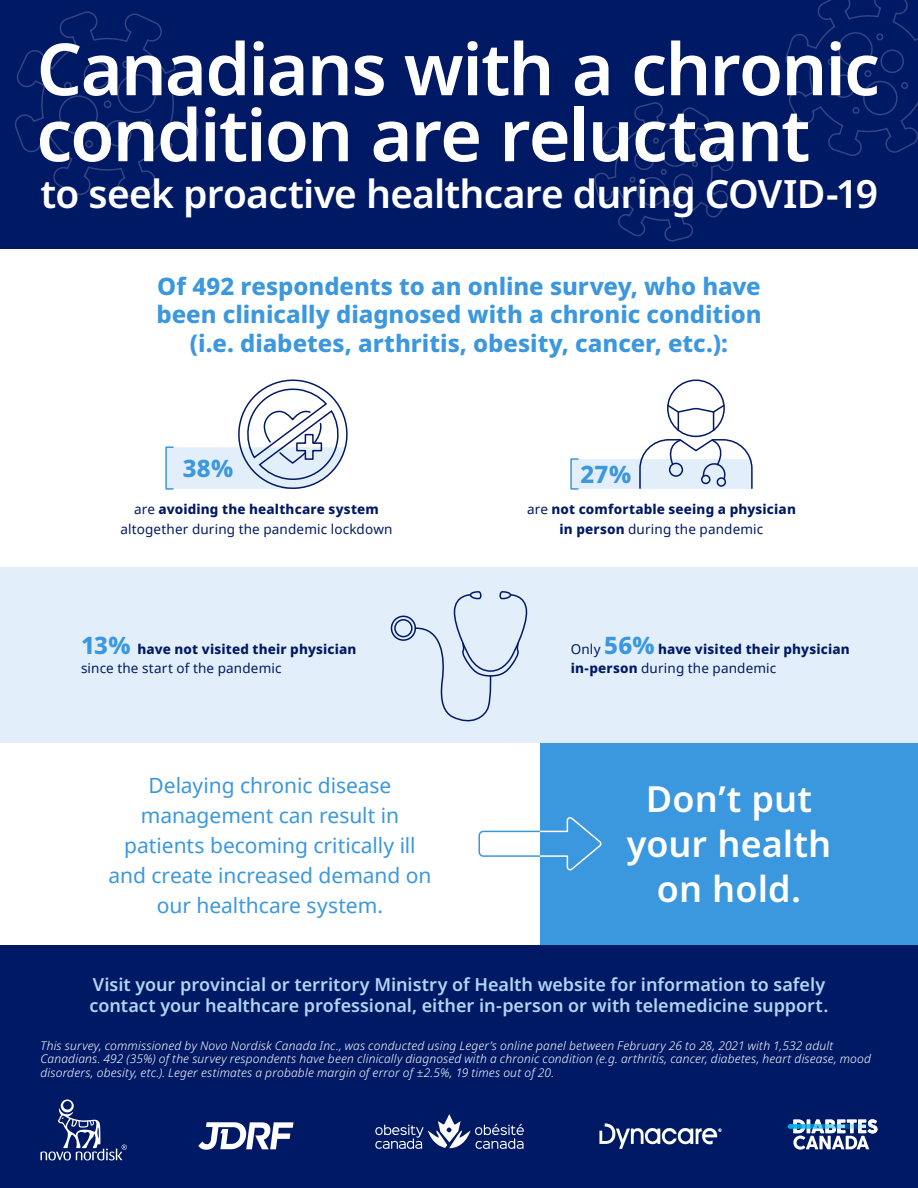
<style>
.page{position:relative;width:918px;height:1188px;background:#fff}
.page>*{position:absolute;margin:0;border:0;box-sizing:border-box;transform-origin:0 0}
.t1{font:600 72px/66px "Noto Sans";letter-spacing:-.025em;color:#fff}
.t2{font:600 39px "Noto Sans";letter-spacing:-.02em;color:#fff}
.t3{font:600 36px/45px "Noto Sans";letter-spacing:.005em;color:#fff;text-align:center}
.t4{font:800 24px/28.5px "Noto Sans";color:#3b97de;text-align:center}
.t5{font:21px/30px "Noto Sans";letter-spacing:-.005em;color:#3b97de;text-align:center}
.t6{font:600 18px/21px "Noto Sans";letter-spacing:-.005em;color:#b1d5f2}
.t7{font:800 13.5px/19.5px "Noto Sans";letter-spacing:.01em;color:#001965}
.t8{font:13.5px/19.5px "Noto Sans";letter-spacing:.015em;color:#001965;text-align:center}
.t9{font:italic 300 12px/13.5px "Noto Sans";letter-spacing:.015em;color:#fff}
.s1{font-weight:800}
.s2{font-weight:400}
.s3{font-size:24px;color:#3b97de}
</style>
<div class="page">
<div style="left:540px;top:742px;width:378px;height:203px;background:#3b97de"></div>
<svg style="left:478px;top:817px;width:124px;height:54px"></svg>
<div style="left:0;top:567px;width:918px;height:175px;background:#e2effa"></div>
<div style="left:391px;top:616px;width:25px;height:25px;border:2px solid #001965;border-radius:50%"></div>
<div style="left:394px;top:619px;width:19px;height:18px;border:2px solid #001965;border-radius:50%"></div>
<svg style="left:414px;top:591px;width:113px;height:131px"></svg>
<div style="left:667px;top:380px;width:58px;height:57px;border:2px solid #001965;border-radius:50%"></div>
<svg style="left:667px;top:403px;width:58px;height:29px"></svg>
<svg style="left:571px;top:439px;width:182px;height:51px"></svg>
<svg style="left:166px;top:379px;width:182px;height:111px"></svg>
<div style="left:0;top:945px;width:918px;height:243px;background:#001965"></div>
<svg style="left:788px;top:1119px;width:90px;height:31px"></svg>
<img style="left:600px;top:1124px;width:121px;height:24px">
<svg style="left:375px;top:1114px;width:149px;height:35px"></svg>
<img style="left:199px;top:1123px;width:94px;height:26px">
<svg style="left:41px;top:1099px;width:86px;height:61px"></svg>
<div style="left:0;top:0;width:918px;height:248px;background:#001965"></div>
<svg style="left:785px;top:0;width:133px;height:156px"></svg>
<svg style="left:594px;top:102px;width:139px;height:140px"></svg>
<svg style="left:15px;top:11px;width:186px;height:186px"></svg>
<h1 class="t1" style="left:36px;top:38px;width:845px">Canadians with a chronic condition are reluctant</h1>
<h2 class="t2" style="left:41px;top:166px;width:839px">to seek proactive healthcare during COVID-19</h2>
<h3 class="t4" style="left:156px;top:272px;width:607px">Of 492 respondents to an online survey, who have been clinically diagnosed with a chronic condition (i.e. diabetes, arthritis, obesity, cancer, etc.):</h3>
<h3 class="t4" style="left:183px;top:455px;width:52px">38%</h3>
<p class="t8" style="left:120px;top:500px;width:274px">are <span class="s1">avoiding the healthcare system </span>altogether during the pandemic lockdown</p>
<h3 class="t4" style="left:581px;top:460px;width:52px">27%</h3>
<p class="t7" style="left:527px;top:500px;width:270px;text-align:center"><span class="s2">are</span> not comfortable seeing a physician in person <span class="s2">during the pandemic</span></p>
<p class="t7" style="left:81px;top:639px;width:277px"><span class="s3">13%</span> have not visited their physician <span class="s2">since the start of the pandemic</span></p>
<p class="t7" style="left:571px;top:639px;width:281px"><span class="s2">Only</span> <span class="s3">56%</span> have visited their physician in-person <span class="s2">during the pandemic</span></p>
<h3 class="t5" style="left:109px;top:771px;width:324px">Delaying chronic disease management can result in patients becoming critically ill and create increased demand on our healthcare system.</h3>
<h3 class="t3" style="left:627px;top:777px;width:206px">Don’t put your health on hold.</h3>
<h3 class="t6" style="left:90px;top:974px;width:740px">Visit your provincial or territory Ministry of Health website for information to safely contact your healthcare professional, either in-person or with telemedicine support.</h3>
<p class="t9" style="left:40px;top:1039px;width:832px">This survey, commissioned by Novo Nordisk Canada Inc., was conducted using Leger’s online panel between February 26 to 28, 2021 with 1,532 adult<br>Canadians. 492 (35%) of the survey respondents have been clinically diagnosed with a chronic condition (e.g. arthritis, cancer, diabetes, heart disease, mood disorders, obesity, etc.). Leger estimates a probable margin of error of ±2.5%, 19 times out of 20.</p>
</div>
